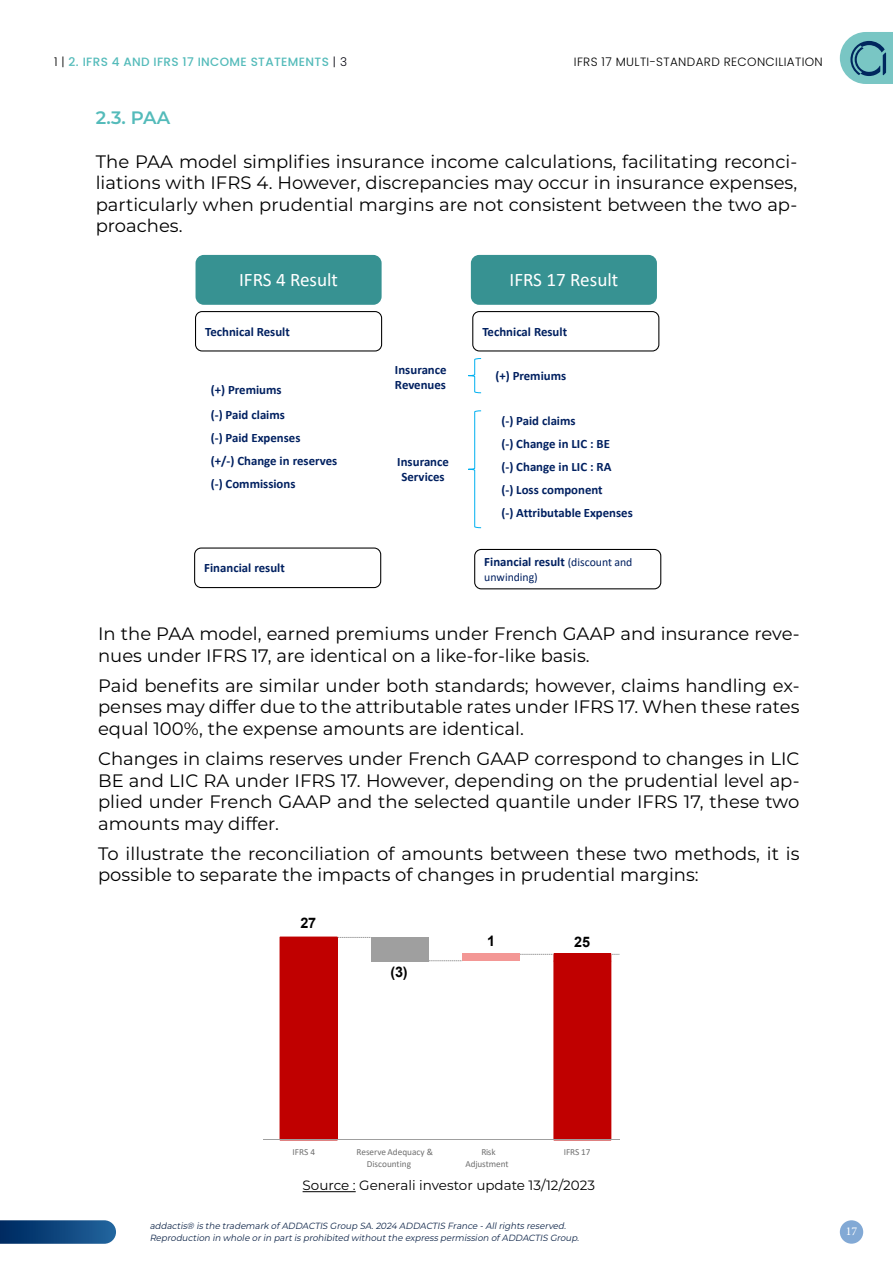
<style>
.page{position:relative;width:893px;height:1263px;background:#fff}
.page>*{position:absolute;margin:0;border:0;box-sizing:border-box;transform-origin:0 0}
.t1{font:19.2px "Calibri";color:#fff}
.t2{font:18px/21.6px "Montserrat";color:#000;text-align:justify}
.t3{font:600 18px "Montserrat";color:#54bbba}
.t4{font:700 14.55px "Arial";color:#000}
.t5{font:13.5px "Montserrat";color:#000}
.t6{font:700 12.75px/23px "Calibri";color:#002060}
.t7{font:500 12px "Poppins";letter-spacing:.03em;color:#54bbba}
.t8{font:300 12px "Poppins";letter-spacing:.03em;color:#000}
.t9{font:12px "Minion Pro";color:#fff}
.t10{font:11.7px "Calibri";letter-spacing:-.005em;color:#002060}
.t11{font:9.3px/11.4px "Calibri";letter-spacing:-.005em;color:#6f6f6f}
.t12{font:italic 9px/11.7px "Montserrat";color:#0b2246}
.s1{font-weight:300;color:#000}
.s2{font-weight:300;color:#050510}
.s3{font-weight:400;font-size:11.7px}
</style>
<div class="page">
<svg style="left:0;top:1220px;width:116px;height:24px;background:#184d83"></svg>
<div style="left:840px;top:1220px;width:23px;height:24px;background:#82a9d5;border-radius:50%"></div>
<svg style="left:840px;top:32px;width:53px;height:52px;background:#75b4bb"></svg>
<hr style="left:303px;top:1191px;width:53px;height:1px;background:#000">
<div style="left:280px;top:937px;width:57px;height:203px;background:#c00000"></div>
<div style="left:280px;top:937px;width:58px;height:203px;border:1px solid #c00000"></div>
<div style="left:554px;top:961px;width:57px;height:179px;background:#c00000"></div>
<div style="left:553px;top:961px;width:58px;height:179px;border:1px solid #c00000"></div>
<div style="left:371px;top:937px;width:57px;height:24px;background:#9f9f9f"></div>
<div style="left:462px;top:954px;width:58px;height:7px;background:#f39795"></div>
<div style="left:554px;top:954px;width:57px;height:7px;background:#c00000"></div>
<div style="left:553px;top:953px;width:58px;height:8px;border:1px solid #c00000"></div>
<hr style="left:263px;top:1139px;width:356px;height:1px;background:#9f9f9f">
<svg style="left:338px;top:937px;width:33px;height:1px"></svg>
<svg style="left:429px;top:960px;width:33px;height:1px"></svg>
<svg style="left:520px;top:954px;width:33px;height:1px"></svg>
<div style="left:196px;top:255px;width:186px;height:50px;background:#379292;border-radius:8px"></div>
<div style="left:194px;top:343px;width:187px;height:175px;border:1px solid #fff;border-radius:29px"></div>
<div style="left:194px;top:547px;width:187px;height:41px;background:#fff;border:1px solid #000;border-radius:7px"></div>
<div style="left:471px;top:255px;width:186px;height:50px;background:#379292;border-radius:8px"></div>
<div style="left:485px;top:350px;width:187px;height:41px;background:#fff;border:1px solid #fff;border-radius:7px"></div>
<div style="left:474px;top:549px;width:187px;height:40px;background:#fff;border:1px solid #000;border-radius:7px"></div>
<div style="left:486px;top:385px;width:186px;height:159px;background:#fff;border-radius:26px"></div>
<div style="left:486px;top:384px;width:187px;height:160px;border:1px solid #fff;border-radius:26px"></div>
<svg style="left:468px;top:410px;width:14px;height:118px"></svg>
<svg style="left:468px;top:358px;width:14px;height:35px"></svg>
<div style="left:195px;top:311px;width:187px;height:40px;background:#fff;border:1px solid #000;border-radius:7px"></div>
<div style="left:472px;top:311px;width:187px;height:40px;background:#fff;border:1px solid #000;border-radius:7px"></div>
<p class="t7" style="left:54px;top:55px;width:295px"><span class="s1">1 |</span> 2. IFRS 4 AND IFRS 17 INCOME STATEMENTS <span class="s2">| 3</span></p>
<p class="t8" style="left:574px;top:55px;width:250px">IFRS 17 MULTI-STANDARD RECONCILIATION</p>
<p class="t3" style="left:96px;top:105px;width:76px">2.3. PAA</p>
<p class="t2" style="left:96px;top:150px;width:703px">The PAA model simplifies insurance income calculations, facilitating reconci&shy;liations with IFRS 4. However, discrepancies may occur in insurance expenses, particularly when prudential margins are not consistent between the two ap&shy;proaches.</p>
<p class="t1" style="left:239px;top:266px;width:101px">IFRS 4 Result</p>
<p class="t1" style="left:509px;top:266px;width:110px">IFRS 17 Result</p>
<p class="t6" style="left:205px;top:320px;width:86px">Technical Result</p>
<p class="t6" style="left:482px;top:320px;width:86px">Technical Result</p>
<p class="t6" style="left:211px;top:377px;width:76px;line-height:24.9px">(+) Premiums (-) Paid claims</p>
<p class="t6" style="left:211px;top:426px;width:128px">(-) Paid Expenses<br>(+/-) Change in reserves (-) Commissions</p>
<p class="t6" style="left:204px;top:556px;width:82px">Financial result</p>
<p class="t6" style="left:395px;top:362px;width:53px;line-height:15.3px">Insurance<br>Revenues</p>
<p class="t6" style="left:397px;top:454px;width:53px;line-height:15.3px;text-align:center">Insurance<br>Services</p>
<p class="t6" style="left:495px;top:365px;width:72px">(+) Premiums</p>
<p class="t6" style="left:501px;top:409px;width:133px">(-) Paid claims<br>(-) Change in LIC : BE<br>(-) Change in LIC : RA<br>(-) Loss component<br>(-) Attributable Expenses</p>
<p class="t6" style="left:484px;top:551px;width:150px">Financial result <span class="s3">(discount and</span></p>
<p class="t10" style="left:484px;top:569px;width:55px">unwinding)</p>
<p class="t2" style="left:98px;top:622px;width:703px">In the PAA model, earned premiums under French GAAP and insurance reve&shy;nues under IFRS 17, are identical on a like-for-like basis.</p>
<p class="t2" style="left:98px;top:674px;width:703px">Paid benefits are similar under both standards; however, claims handling ex&shy;penses may differ due to the attributable rates under IFRS 17. When these rates equal 100%, the expense amounts are identical.</p>
<p class="t2" style="left:98px;top:747px;width:703px">Changes in claims reserves under French GAAP correspond to changes in LIC BE and LIC RA under IFRS 17. However, depending on the prudential level ap&shy;plied under French GAAP and the selected quantile under IFRS 17, these two amounts may differ.</p>
<p class="t2" style="left:98px;top:842px;width:703px">To illustrate the reconciliation of amounts between these two methods, it is possible to separate the impacts of changes in prudential margins:</p>
<p class="t4" style="left:300px;top:912px;width:17px">27</p>
<p class="t4" style="left:390px;top:961px;width:19px">(3)</p>
<p class="t4" style="left:487px;top:931px;width:10px">1</p>
<p class="t4" style="left:574px;top:931px;width:17px">25</p>
<p class="t11" style="left:293px;top:1146px;width:24px">IFRS 4</p>
<p class="t11" style="left:367px;top:1146px;width:68px;text-indent:-10px">Reserve Adequacy &amp;<br>Discounting</p>
<p class="t11" style="left:466px;top:1146px;width:44px;text-align:center">Risk<br>Adjustment</p>
<p class="t11" style="left:564px;top:1146px;width:28px">IFRS 17</p>
<p class="t5" style="left:303px;top:1176px;width:292px">Source : Generali investor update 13/12/2023</p>
<p class="t12" style="left:150px;top:1220px;width:433px">addactis® is the trademark ofADDACTIS Group SA.2024 ADDACTIS France -Allrights reserved.<br>Reproduction in whole orin partis prohibited withoutthe express permission ofADDACTIS Group.</p>
<p class="t9" style="left:846px;top:1223px;width:13px">17</p>
</div>
